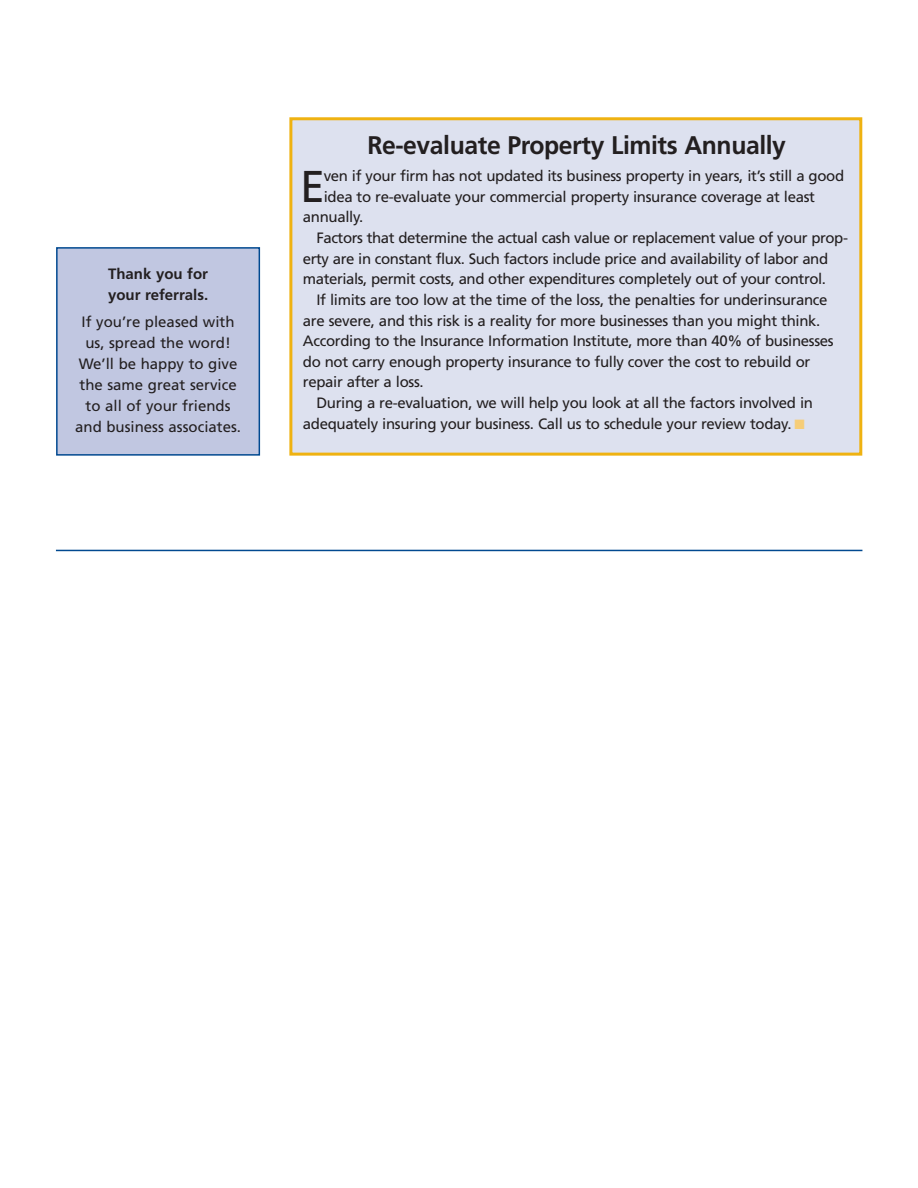
<style>
.page{position:relative;width:918px;height:1188px;background:#fff}
.page>*{position:absolute;margin:0;border:0;box-sizing:border-box;transform-origin:0 0}
.t1{font:44.55px "Frutiger";color:#231f20}
.t2{font:700 25.5px "Frutiger";letter-spacing:-.015em;color:#231f20}
.t3{font:15px "Frutiger";letter-spacing:-.02em;color:#231f20}
.t4{font:15px/21px "Frutiger";color:#231f20;text-align:center}
.t5{font:700 15px/21px "Frutiger";color:#231f20}
.s1{color:#f6cd78}
</style>
<div class="page">
<hr style="left:56px;top:550px;width:806px;height:1px;background:#014990">
<div style="left:57px;top:248px;width:202px;height:207px;background:#c1c7e1"></div>
<div style="left:56px;top:247px;width:204px;height:209px;border:2px solid #014990"></div>
<div style="left:291px;top:119px;width:570px;height:335px;background:#dde1ef"></div>
<div style="left:289px;top:117px;width:573px;height:339px;border:3px solid #efb211"></div>
<p class="t5" style="left:108px;top:265px;width:102px">Thank you for your referrals.</p>
<p class="t4" style="left:75px;top:312px;width:167px">If you’re pleased with us, spread the word!<br>We’ll be happy to give the same great service to all of your friends and business associates.</p>
<h2 class="t2" style="left:367px;top:135px;width:420px">Re-evaluate Property Limits Annually</h2>
<h1 class="t1" style="left:300px;top:168px;width:26px">E</h1>
<p class="t3" style="left:324px;top:170px;width:522px">ven if your firm has not updated its business property in years, it’s still a good</p>
<p class="t3" style="left:324px;top:191px;width:493px">idea to re-evaluate your commercial property insurance coverage at least</p>
<p class="t3" style="left:303px;top:211px;width:62px">annually.</p>
<p class="t3" style="left:316px;top:232px;width:533px">Factors that determine the actual cash value or replacement value of your prop-</p>
<p class="t3" style="left:303px;top:252px;width:527px">erty are in constant flux. Such factors include price and availability of labor and</p>
<p class="t3" style="left:303px;top:273px;width:525px">materials, permit costs, and other expenditures completely out of your control.</p>
<p class="t3" style="left:316px;top:294px;width:513px">If limits are too low at the time of the loss, the penalties for underinsurance</p>
<p class="t3" style="left:303px;top:314px;width:519px">are severe, and this risk is a reality for more businesses than you might think.</p>
<p class="t3" style="left:303px;top:335px;width:532px">According to the Insurance Information Institute, more than 40% of businesses</p>
<p class="t3" style="left:303px;top:356px;width:509px">do not carry enough property insurance to fully cover the cost to rebuild or</p>
<p class="t3" style="left:303px;top:376px;width:122px">repair after a loss.</p>
<p class="t3" style="left:316px;top:397px;width:498px">During a re-evaluation, we will help you look at all the factors involved in</p>
<p class="t3" style="left:303px;top:417px;width:504px">adequately insuring your business. Call us to schedule your review today. <span class="s1">■</span></p>
</div>
